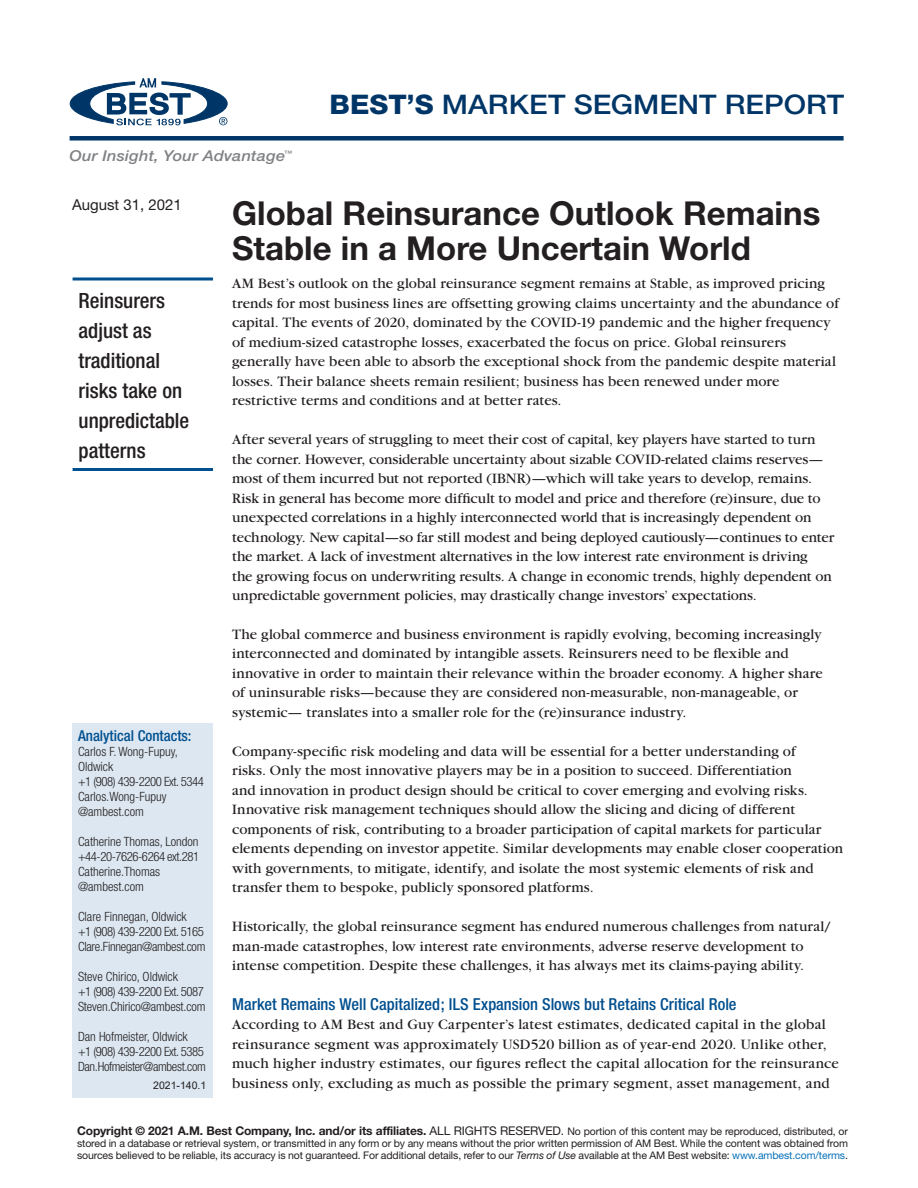
<style>
.page{position:relative;width:918px;height:1188px;background:#fff}
.page>*{position:absolute;margin:0;border:0;box-sizing:border-box;transform-origin:0 0}
.t1{font:700 33px/34.5px "Helvetica Neue";color:#231f20}
.t2{font:500 27px "Helvetica Neue";color:#003667;scale:1.09 1}
.t3{font:500 condensed 21px/30px "Helvetica Neue";color:#231f20}
.t4{font:500 condensed 16.5px "Helvetica Neue";color:#004f8f}
.t5{font:15px/19.5px "Garamond";letter-spacing:.005em;color:#231f20}
.t6{font:italic 500 15px "Helvetica Neue";letter-spacing:.01em;color:#808285;scale:1.09 1}
.t7{font:500 condensed 15px "Helvetica Neue";color:#004f8f}
.t8{font:15px "Helvetica Neue";color:#231f20}
.t9{font:300 condensed 12.75px/15px "Helvetica Neue";color:#231f20}
.t10{font:300 condensed 12.75px/15px "Helvetica Neue";letter-spacing:-.02em;color:#231f20}
.t11{font:300 condensed 12.75px/15px "Helvetica Neue";letter-spacing:-.025em;color:#231f20}
.t12{font:700 12px "Helvetica Neue";letter-spacing:-.01em;color:#231f20}
.t13{font:10.5px/12px "Helvetica Neue";letter-spacing:-.01em;color:#231f20}
.t14{font:10.5px "Arial";color:#231f20}
.s1{font-weight:800}
.s2{font-weight:400}
.s3{font-weight:400;font-size:10.5px}
.s4{font-style:italic}
.s5{color:#0872ba}
</style>
<div class="page">
<div style="left:72px;top:724px;width:140px;height:374px;background:#dce7f1"></div>
<div style="left:70px;top:136px;width:774px;height:5px;background:#003667"></div>
<svg style="left:70px;top:78px;width:158px;height:47px"></svg>
<hr style="left:73px;top:278px;width:140px;height:2px;background:#004f8f">
<hr style="left:73px;top:468px;width:140px;height:3px;background:#004f8f">
<p class="t6" style="left:70px;top:147px;width:206px">Our Insight, Your Advantage<sup>™</sup></p>
<h2 class="t2" style="left:329px;top:88px;width:474px"><span class="s1">BEST’S</span> MARKET SEGMENT REPORT</h2>
<p class="t8" style="left:72px;top:196px;width:111px">August 31, 2021</p>
<h3 class="t3" style="left:79px;top:285px;width:112px">Reinsurers adjust as traditional risks take on unpredictable patterns</h3>
<p class="t7" style="left:78px;top:727px;width:115px">Analytical Contacts:</p>
<p class="t9" style="left:78px;top:744px;width:128px">Carlos F. Wong-Fupuy,<br>Oldwick<br>+1 (908) 439-2200 Ext. 5344<br>Carlos.Wong-Fupuy @ambest.com</p>
<p class="t9" style="left:78px;top:834px;width:123px">Catherine Thomas, London +44-20-7626-6264 ext.281<br>Catherine.Thomas @ambest.com</p>
<p class="t10" style="left:78px;top:909px;width:129px">Clare Finnegan, Oldwick<br>+1 (908) 439-2200 Ext. 5165<br>Clare.Finnegan@ambest.com</p>
<p class="t9" style="left:78px;top:969px;width:129px">Steve Chirico, Oldwick<br>+1 (908) 439-2200 Ext. 5087<br>Steven.Chirico@ambest.com</p>
<p class="t11" style="left:78px;top:1029px;width:129px">Dan Hofmeister, Oldwick<br>+1 (908) 439-2200 Ext. 5385<br>Dan.Hofmeister@ambest.com</p>
<p class="t14" style="left:153px;top:1078px;width:55px">2021-140.1</p>
<h1 class="t1" style="left:232px;top:196px;width:590px">Global Reinsurance Outlook Remains<br>Stable in a More Uncertain World</h1>
<p class="t5" style="left:232px;top:274px;width:608px">AM Best’s outlook on the global reinsurance segment remains at Stable, as improved pricing trends for most business lines are offsetting growing claims uncertainty and the abundance of capital. The events of 2020, dominated by the COVID-19 pandemic and the higher frequency of medium-sized catastrophe losses, exacerbated the focus on price. Global reinsurers generally have been able to absorb the exceptional shock from the pandemic despite material losses. Their balance sheets remain resilient; business has been renewed under more restrictive terms and conditions and at better rates.</p>
<p class="t5" style="left:232px;top:430px;width:604px">After several years of struggling to meet their cost of capital, key players have started to turn the corner. However, considerable uncertainty about sizable COVID-related claims reserves— most of them incurred but not reported (IBNR)—which will take years to develop, remains.<br>Risk in general has become more difficult to model and price and therefore (re)insure, due to unexpected correlations in a highly interconnected world that is increasingly dependent on technology. New capital—so far still modest and being deployed cautiously—continues to enter the market. A lack of investment alternatives in the low interest rate environment is driving<br>the growing focus on underwriting results. A change in economic trends, highly dependent on unpredictable government policies, may drastically change investors’ expectations.</p>
<p class="t5" style="left:232px;top:625px;width:592px">The global commerce and business environment is rapidly evolving, becoming increasingly interconnected and dominated by intangible assets. Reinsurers need to be flexible and innovative in order to maintain their relevance within the broader economy. A higher share of uninsurable risks—because they are considered non-measurable, non-manageable, or systemic— translates into a smaller role for the (re)insurance industry.</p>
<p class="t5" style="left:232px;top:742px;width:613px">Company-specific risk modeling and data will be essential for a better understanding of<br>risks. Only the most innovative players may be in a position to succeed. Differentiation<br>and innovation in product design should be critical to cover emerging and evolving risks.<br>Innovative risk management techniques should allow the slicing and dicing of different components of risk, contributing to a broader participation of capital markets for particular elements depending on investor appetite. Similar developments may enable closer cooperation with governments, to mitigate, identify, and isolate the most systemic elements of risk and transfer them to bespoke, publicly sponsored platforms.</p>
<p class="t5" style="left:232px;top:917px;width:600px">Historically, the global reinsurance segment has endured numerous challenges from natural/ man-made catastrophes, low interest rate environments, adverse reserve development to intense competition. Despite these challenges, it has always met its claims-paying ability.</p>
<p class="t4" style="left:232px;top:994px;width:506px">Market Remains Well Capitalized; ILS Expansion Slows but Retains Critical Role</p>
<p class="t5" style="left:232px;top:1015px;width:608px">According to AM Best and Guy Carpenter’s latest estimates, dedicated capital in the global reinsurance segment was approximately USD520 billion as of year-end 2020. Unlike other, much higher industry estimates, our figures reflect the capital allocation for the reinsurance business only, excluding as much as possible the primary segment, asset management, and</p>
<p class="t12" style="left:77px;top:1123px;width:773px">Copyright © 2021 A.M. Best Company, Inc. and/or its affiliates. <span class="s2">ALL RIGHTS RESERVED.</span> <span class="s3">No portion of this content may be reproduced, distributed, or</span></p>
<p class="t13" style="left:77px;top:1137px;width:773px">stored in a database or retrieval system, or transmitted in any form or by any means without the prior written permission of AM Best. While the content was obtained from sources believed to be reliable, its accuracy is not guaranteed. For additional details, refer to our <span class="s4">Terms of Use</span> available at the AM Best website: <span class="s5">www.ambest.com/terms</span>.</p>
</div>
